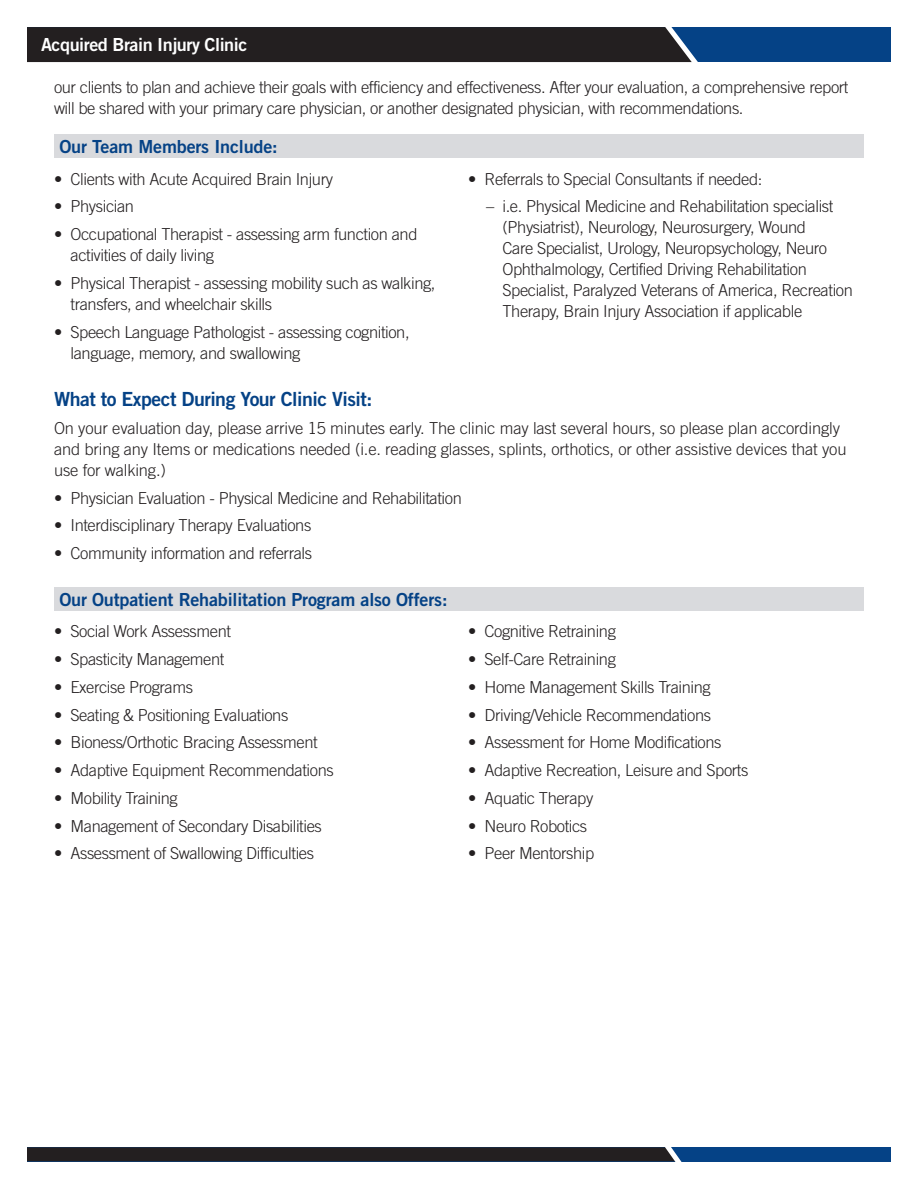
<style>
.page{position:relative;width:918px;height:1188px;background:#fff}
.page>*{position:absolute;margin:0;border:0;box-sizing:border-box;transform-origin:0 0}
.t1{font:19.5px "Trade Gothic LT Std Bd 2";letter-spacing:-.025em;color:#054286}
.t2{font:18px "Trade Gothic LT Std Bd 2";letter-spacing:-.01em;color:#054286}
.t3{font:18px "Trade Gothic LT Std Bd 2";letter-spacing:-.025em;color:#fff}
.t4{font:300 16.5px/21px "Trade Gothic LT Std";letter-spacing:-.025em;color:#231f20}
</style>
<div class="page">
<div style="left:27px;top:27px;width:864px;height:35px;background:#054286"></div>
<svg style="left:27px;top:27px;width:671px;height:36px;background:#292729"></svg>
<div style="left:27px;top:1147px;width:864px;height:14px;background:#054286"></div>
<svg style="left:27px;top:1147px;width:665px;height:15px;background:#22232a"></svg>
<div style="left:54px;top:134px;width:810px;height:24px;background:#d9dadd"></div>
<div style="left:54px;top:587px;width:810px;height:24px;background:#d9dadd"></div>
<p class="t3" style="left:41px;top:33px;width:208px">Acquired Brain Injury Clinic</p>
<p class="t4" style="left:54px;top:76px;width:796px">our clients to plan and achieve their goals with efficiency and effectiveness. After your evaluation, a comprehensive report will be shared with your primary care physician, or another designated physician, with recommendations.</p>
<p class="t2" style="left:59px;top:136px;width:220px">Our Team Members Include:</p>
<p class="t4" style="left:54px;top:168px;width:281px">• Clients with Acute Acquired Brain Injury</p>
<p class="t4" style="left:54px;top:196px;width:82px">• Physician</p>
<p class="t4" style="left:70px;top:224px;width:349px;text-indent:-16px">• Occupational Therapist - assessing arm function and activities of daily living</p>
<p class="t4" style="left:70px;top:272px;width:367px;text-indent:-16px">• Physical Therapist - assessing mobility such as walking, transfers, and wheelchair skills</p>
<p class="t4" style="left:70px;top:321px;width:341px;text-indent:-16px">• Speech Language Pathologist - assessing cognition, language, memory, and swallowing</p>
<p class="t4" style="left:468px;top:168px;width:296px">• Referrals to Special Consultants if needed:</p>
<p class="t4" style="left:502px;top:196px;width:352px;text-indent:-16px">– i.e. Physical Medicine and Rehabilitation specialist (Physiatrist), Neurology, Neurosurgery, Wound<br>Care Specialist, Urology, Neuropsychology, Neuro Ophthalmology, Certified Driving Rehabilitation Specialist, Paralyzed Veterans of America, Recreation Therapy, Brain Injury Association if applicable</p>
<p class="t1" style="left:54px;top:387px;width:320px">What to Expect During Your Clinic Visit:</p>
<p class="t4" style="left:54px;top:417px;width:794px">On your evaluation day, please arrive 15 minutes early. The clinic may last several hours, so please plan accordingly and bring any Items or medications needed (i.e. reading glasses, splints, orthotics, or other assistive devices that you use for walking.)</p>
<p class="t4" style="left:54px;top:487px;width:409px">• Physician Evaluation - Physical Medicine and Rehabilitation</p>
<p class="t4" style="left:54px;top:515px;width:259px">• Interdisciplinary Therapy Evaluations</p>
<p class="t4" style="left:54px;top:542px;width:260px">• Community information and referrals</p>
<p class="t2" style="left:59px;top:588px;width:390px">Our Outpatient Rehabilitation Program also Offers:</p>
<p class="t4" style="left:54px;top:621px;width:179px">• Social Work Assessment</p>
<p class="t4" style="left:54px;top:649px;width:172px">• Spasticity Management</p>
<p class="t4" style="left:54px;top:676px;width:141px">• Exercise Programs</p>
<p class="t4" style="left:54px;top:704px;width:236px">• Seating &amp; Positioning Evaluations</p>
<p class="t4" style="left:54px;top:732px;width:265px">• Bioness/Orthotic Bracing Assessment</p>
<p class="t4" style="left:54px;top:760px;width:281px">• Adaptive Equipment Recommendations</p>
<p class="t4" style="left:54px;top:787px;width:125px">• Mobility Training</p>
<p class="t4" style="left:54px;top:815px;width:269px">• Management of Secondary Disabilities</p>
<p class="t4" style="left:54px;top:843px;width:262px">• Assessment of Swallowing Difficulties</p>
<p class="t4" style="left:468px;top:621px;width:150px">• Cognitive Retraining</p>
<p class="t4" style="left:468px;top:649px;width:150px">• Self-Care Retraining</p>
<p class="t4" style="left:468px;top:676px;width:244px">• Home Management Skills Training</p>
<p class="t4" style="left:468px;top:704px;width:245px">• Driving/Vehicle Recommendations</p>
<p class="t4" style="left:468px;top:732px;width:255px">• Assessment for Home Modifications</p>
<p class="t4" style="left:468px;top:760px;width:282px">• Adaptive Recreation, Leisure and Sports</p>
<p class="t4" style="left:468px;top:787px;width:127px">• Aquatic Therapy</p>
<p class="t4" style="left:468px;top:815px;width:121px">• Neuro Robotics</p>
<p class="t4" style="left:468px;top:843px;width:128px">• Peer Mentorship</p>
</div>
